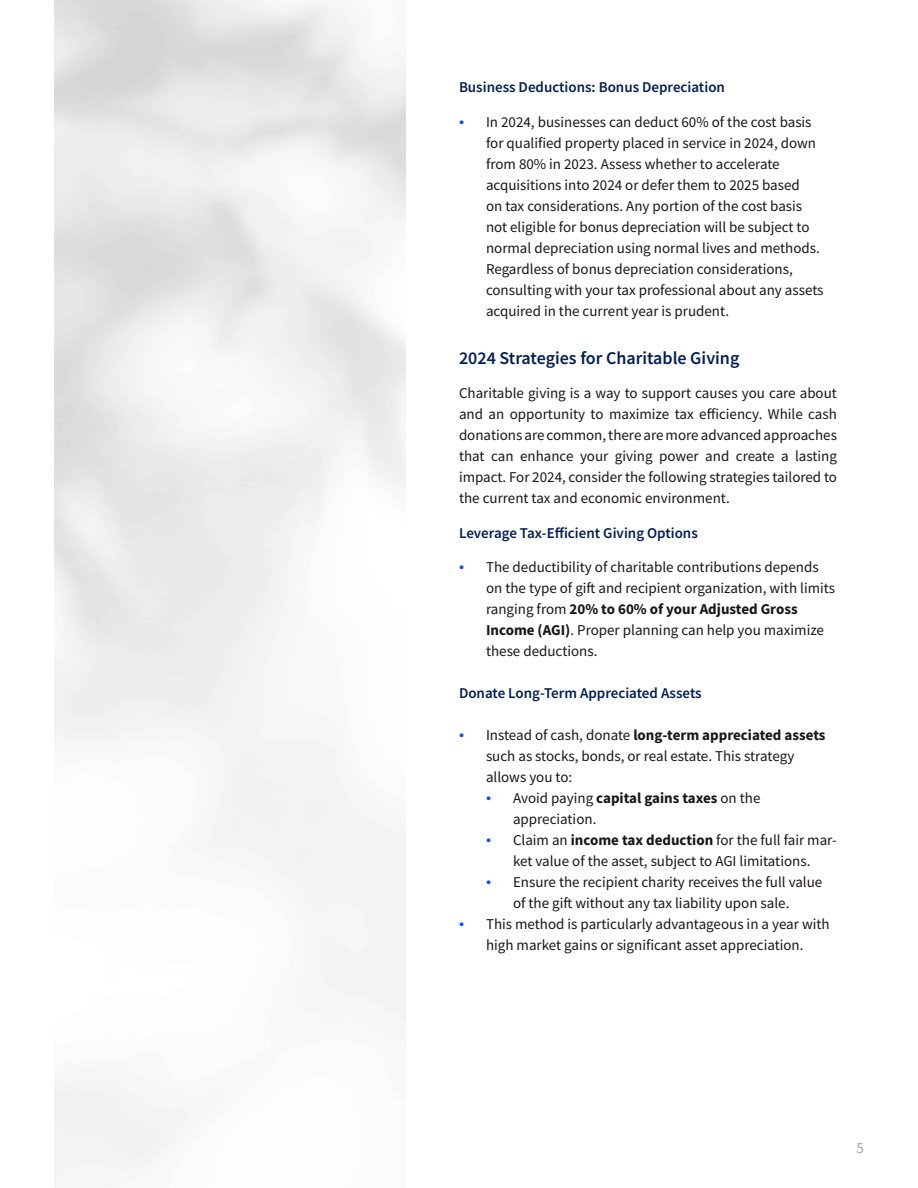
<style>
.page{position:relative;width:918px;height:1188px;background:#fff}
.page>*{position:absolute;margin:0;border:0;box-sizing:border-box;transform-origin:0 0}
.t1{font:600 18px "Source Sans Pro";color:#011f53}
.t2{font:15px/21px "Source Sans Pro";color:#1a1613}
.t3{font:600 15px "Source Sans Pro";color:#011f53}
.t4{font:15px "Source Sans Pro";color:#9ba2aa}
.s1{font-family:"Myriad Pro";font-size:18px;color:#004cff}
.s2{font-weight:700}
</style>
<div class="page">
<p class="t3" style="left:459px;top:77px;width:267px">Business Deductions: Bonus Depreciation</p>
<p class="t2" style="left:486px;top:111px;width:339px;text-indent:-27px"><span class="s1">•</span> In 2024, businesses can deduct 60% of the cost basis for qualified property placed in service in 2024, down from 80% in 2023. Assess whether to accelerate acquisitions into 2024 or defer them to 2025 based<br>on tax considerations. Any portion of the cost basis not eligible for bonus depreciation will be subject to normal depreciation using normal lives and methods.<br>Regardless of bonus depreciation considerations, consulting with your tax professional about any assets acquired in the current year is prudent.</p>
<p class="t1" style="left:459px;top:346px;width:282px">2024 Strategies for Charitable Giving</p>
<p class="t2" style="left:459px;top:383px;width:380px;text-align:justify">Charitable giving is a way to support causes you care about and an opportunity to maximize tax efficiency. While cash donations are common, there are more advanced approaches that can enhance your giving power and create a lasting impact. For 2024, consider the following strategies tailored to the current tax and economic environment.</p>
<p class="t3" style="left:459px;top:523px;width:240px">Leverage Tax-Efficient Giving Options</p>
<p class="t2" style="left:486px;top:557px;width:351px;text-indent:-27px"><span class="s1">•</span> The deductibility of charitable contributions depends on the type of gift and recipient organization, with limits ranging from <span class="s2">20% to 60% of your Adjusted Gross Income (AGI)</span>. Proper planning can help you maximize these deductions.</p>
<p class="t3" style="left:459px;top:683px;width:244px">Donate Long-Term Appreciated Assets</p>
<p class="t2" style="left:486px;top:725px;width:341px;text-indent:-27px"><span class="s1">•</span> Instead of cash, donate <span class="s2">long-term appreciated assets </span>such as stocks, bonds, or real estate. This strategy allows you to:</p>
<p class="t2" style="left:513px;top:788px;width:249px;text-indent:-27px"><span class="s1">•</span> Avoid paying <span class="s2">capital gains taxes</span> on the appreciation.</p>
<p class="t2" style="left:486px;top:830px;width:352px;text-align:center"><span class="s1">•</span> Claim an <span class="s2">income tax deduction</span> for the full fair mar&shy;ket value of the asset, subject to AGI limitations.</p>
<p class="t2" style="left:486px;top:872px;width:338px;text-align:center"><span class="s1">•</span> Ensure the recipient charity receives the full value of the gift without any tax liability upon sale.</p>
<p class="t2" style="left:459px;top:914px;width:372px;text-align:center"><span class="s1">•</span> This method is particularly advantageous in a year with high market gains or significant asset appreciation.</p>
<p class="t4" style="left:857px;top:1138px;width:9px">5</p>
</div>
